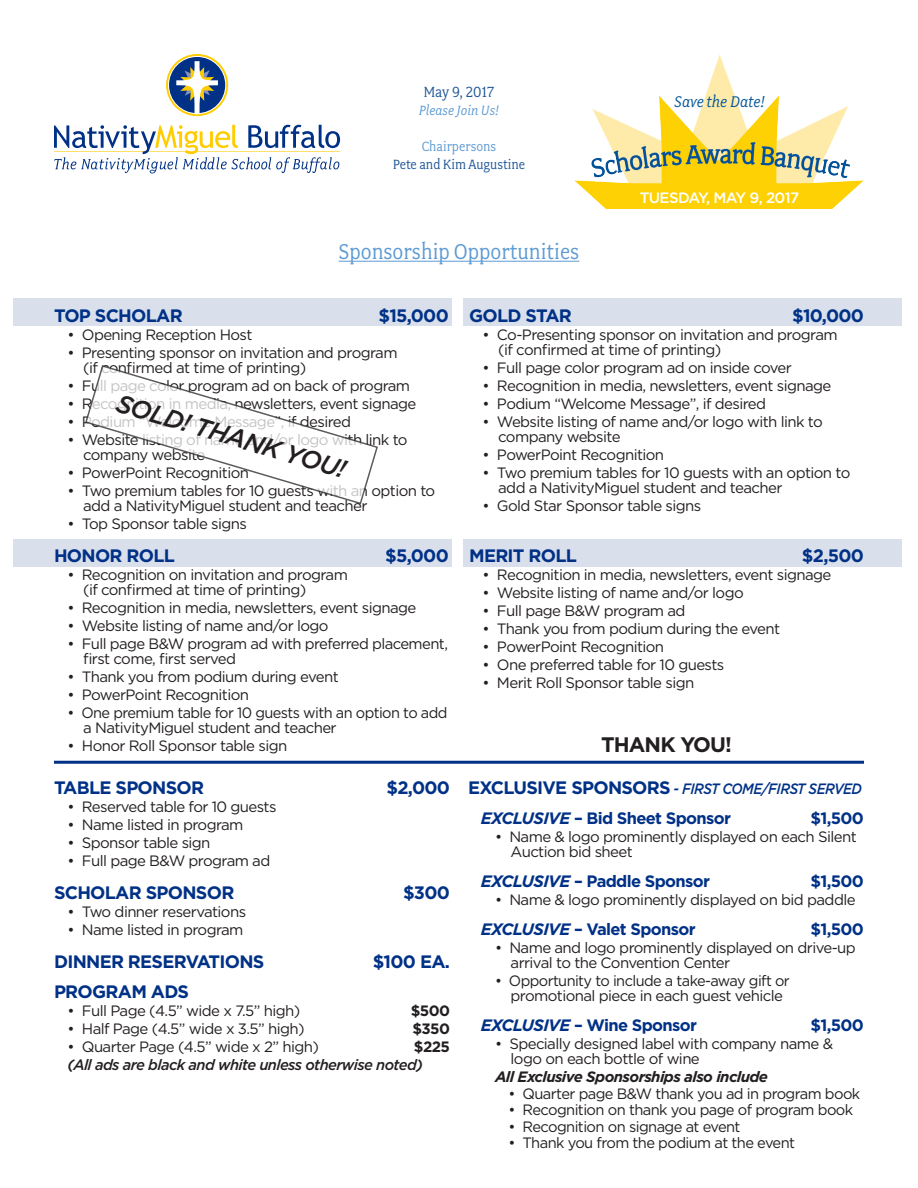
<style>
.page{position:relative;width:918px;height:1188px;background:#fff}
.page>*{position:absolute;margin:0;border:0;box-sizing:border-box;transform-origin:0 0}
.t1{font:italic 500 25.5px "Gotham";color:#231f20}
.t2{font:24px "Fairplex Narrow";color:#5c9ad3}
.t3{font:700 21px "Gotham";letter-spacing:-.04em;color:#231f20}
.t4{font:700 18px "Gotham";letter-spacing:-.04em;color:#003186}
.t5{font:italic 17.4px "Fairplex Narrow";color:#015598}
.t6{font:700 16.5px "Gotham";letter-spacing:-.04em;color:#003186}
.t7{font:16.5px "Fairplex Narrow";letter-spacing:-.01em;color:#1e5598}
.t8{font:15px "Gotham";letter-spacing:-.04em;color:#231f20}
.t9{font:italic 500 15px "Gotham";letter-spacing:-.04em;color:#231f20}
.t10{font:italic 500 15px "Gotham";letter-spacing:-.04em;color:#003186;scale:.9 1}
.t11{font:italic 700 15px "Gotham";letter-spacing:-.04em;color:#231f20}
.t12{font:15px "Fairplex Narrow";color:#1e5598}
.t13{font:500 15px "Gotham";letter-spacing:-.04em;color:#fff}
.t14{font:italic 15px "Fairplex Narrow";color:#5c9ad3}
.t15{font:15px "Fairplex Narrow";color:#5c9ad3}
.t16{font:700 15px "Gotham";letter-spacing:-.04em;color:#231f20}
.s1{font-weight:700;font-style:normal;font-size:18px}
.s2{font-style:italic}
</style>
<div class="page">
<div style="left:14px;top:299px;width:438px;height:27px;background:#d9e0ec"></div>
<hr style="left:339px;top:261px;width:240px;height:1px;background:#5c9ad3">
<svg style="left:54px;top:125px;width:286px;height:48px"></svg>
<svg style="left:166px;top:54px;width:62px;height:62px"></svg>
<img style="left:575px;top:55px;width:289px;height:154px">
<div style="left:14px;top:539px;width:438px;height:28px;background:#d9e0ec"></div>
<div style="left:464px;top:299px;width:438px;height:27px;background:#d9e0ec"></div>
<div style="left:464px;top:539px;width:438px;height:28px;background:#d9e0ec"></div>
<svg style="left:85px;top:365px;width:293px;height:140px"></svg>
<hr style="left:54px;top:761px;width:810px;height:3px;background:#003186">
<p class="t7" style="left:424px;top:82px;width:72px">May 9, 2017</p>
<p class="t14" style="left:419px;top:102px;width:82px">Please Join Us!</p>
<p class="t15" style="left:422px;top:138px;width:76px">Chairpersons</p>
<p class="t12" style="left:393px;top:156px;width:134px">Pete and Kim Augustine</p>
<p class="t2" style="left:339px;top:238px;width:242px">Sponsorship Opportunities</p>
<p class="t5" style="left:674px;top:92px;width:92px">Save the Date!</p>
<p class="t13" style="left:640px;top:188px;width:161px">TUESDAY, MAY 9, 2017</p>
<p class="t4" style="left:54px;top:305px;width:130px">TOP SCHOLAR</p>
<p class="t4" style="left:378px;top:305px;width:72px">$15,000</p>
<p class="t8" style="left:68px;top:326px;width:186px">• Opening Reception Host</p>
<p class="t8" style="left:68px;top:344px;width:332px">• Presenting sponsor on invitation and program</p>
<p class="t8" style="left:83px;top:359px;width:225px">(if confirmed at time of printing)</p>
<p class="t8" style="left:68px;top:377px;width:344px">• Full page color program ad on back of program</p>
<p class="t8" style="left:68px;top:395px;width:350px">• Recognition in media, newsletters, event signage</p>
<p class="t8" style="left:68px;top:413px;width:285px">• Podium “Welcome Message”, if desired</p>
<p class="t8" style="left:68px;top:431px;width:342px">• Website listing of name and/or logo with link to</p>
<p class="t8" style="left:83px;top:446px;width:124px">company website</p>
<p class="t8" style="left:68px;top:464px;width:183px">• PowerPoint Recognition</p>
<p class="t8" style="left:68px;top:482px;width:369px">• Two premium tables for 10 guests with an option to</p>
<p class="t8" style="left:83px;top:497px;width:286px">add a NativityMiguel student and teacher</p>
<p class="t8" style="left:68px;top:515px;width:181px">• Top Sponsor table signs</p>
<p class="t4" style="left:54px;top:545px;width:123px">HONOR ROLL</p>
<p class="t4" style="left:385px;top:545px;width:65px">$5,000</p>
<p class="t8" style="left:68px;top:566px;width:282px">• Recognition on invitation and program</p>
<p class="t8" style="left:83px;top:581px;width:225px">(if confirmed at time of printing)</p>
<p class="t8" style="left:68px;top:599px;width:350px">• Recognition in media, newsletters, event signage</p>
<p class="t8" style="left:68px;top:617px;width:263px">• Website listing of name and/or logo</p>
<p class="t8" style="left:68px;top:635px;width:382px">• Full page B&amp;W program ad with preferred placement,</p>
<p class="t8" style="left:83px;top:650px;width:155px">first come, first served</p>
<p class="t8" style="left:68px;top:668px;width:273px">• Thank you from podium during event</p>
<p class="t8" style="left:68px;top:686px;width:183px">• PowerPoint Recognition</p>
<p class="t8" style="left:68px;top:704px;width:382px">• One premium table for 10 guests with an option to add</p>
<p class="t8" style="left:83px;top:719px;width:255px">a NativityMiguel student and teacher</p>
<p class="t8" style="left:68px;top:737px;width:221px">• Honor Roll Sponsor table sign</p>
<p class="t1" style="left:122px;top:386px;width:240px;rotate:17deg">SOLD! THANK YOU!</p>
<p class="t4" style="left:54px;top:777px;width:152px">TABLE SPONSOR</p>
<p class="t4" style="left:387px;top:777px;width:65px">$2,000</p>
<p class="t8" style="left:68px;top:798px;width:211px">• Reserved table for 10 guests</p>
<p class="t8" style="left:68px;top:816px;width:178px">• Name listed in program</p>
<p class="t8" style="left:68px;top:834px;width:145px">• Sponsor table sign</p>
<p class="t8" style="left:68px;top:852px;width:204px">• Full page B&amp;W program ad</p>
<p class="t4" style="left:54px;top:882px;width:182px">SCHOLAR SPONSOR</p>
<p class="t4" style="left:403px;top:882px;width:48px">$300</p>
<p class="t8" style="left:68px;top:903px;width:180px">• Two dinner reservations</p>
<p class="t8" style="left:68px;top:921px;width:178px">• Name listed in program</p>
<p class="t4" style="left:54px;top:951px;width:212px">DINNER RESERVATIONS</p>
<p class="t4" style="left:373px;top:951px;width:79px">$100 EA.</p>
<p class="t4" style="left:54px;top:981px;width:137px">PROGRAM ADS</p>
<p class="t8" style="left:68px;top:1002px;width:234px">• Full Page (4.5” wide x 7.5” high)</p>
<p class="t16" style="left:411px;top:1002px;width:41px">$500</p>
<p class="t8" style="left:68px;top:1020px;width:239px">• Half Page (4.5” wide x 3.5” high)</p>
<p class="t16" style="left:412px;top:1020px;width:39px">$350</p>
<p class="t8" style="left:68px;top:1038px;width:253px">• Quarter Page (4.5” wide x 2” high)</p>
<p class="t16" style="left:414px;top:1038px;width:38px">$225</p>
<p class="t9" style="left:68px;top:1056px;width:357px">(All ads are black and white unless otherwise noted)</p>
<p class="t4" style="left:469px;top:305px;width:104px">GOLD STAR</p>
<p class="t4" style="left:792px;top:305px;width:73px">$10,000</p>
<p class="t8" style="left:483px;top:326px;width:357px">• Co-Presenting sponsor on invitation and program</p>
<p class="t8" style="left:498px;top:341px;width:225px">(if confirmed at time of printing)</p>
<p class="t8" style="left:483px;top:359px;width:311px">• Full page color program ad on inside cover</p>
<p class="t8" style="left:483px;top:377px;width:350px">• Recognition in media, newsletters, event signage</p>
<p class="t8" style="left:483px;top:395px;width:285px">• Podium “Welcome Message”, if desired</p>
<p class="t8" style="left:483px;top:413px;width:342px">• Website listing of name and/or logo with link to</p>
<p class="t8" style="left:498px;top:428px;width:124px">company website</p>
<p class="t8" style="left:483px;top:446px;width:183px">• PowerPoint Recognition</p>
<p class="t8" style="left:483px;top:464px;width:369px">• Two premium tables for 10 guests with an option to</p>
<p class="t8" style="left:498px;top:479px;width:286px">add a NativityMiguel student and teacher</p>
<p class="t8" style="left:483px;top:497px;width:220px">• Gold Star Sponsor table signs</p>
<p class="t4" style="left:469px;top:545px;width:109px">MERIT ROLL</p>
<p class="t4" style="left:802px;top:545px;width:64px">$2,500</p>
<p class="t8" style="left:483px;top:566px;width:350px">• Recognition in media, newsletters, event signage</p>
<p class="t8" style="left:483px;top:584px;width:263px">• Website listing of name and/or logo</p>
<p class="t8" style="left:483px;top:602px;width:204px">• Full page B&amp;W program ad</p>
<p class="t8" style="left:483px;top:620px;width:299px">• Thank you from podium during the event</p>
<p class="t8" style="left:483px;top:638px;width:183px">• PowerPoint Recognition</p>
<p class="t8" style="left:483px;top:656px;width:243px">• One preferred table for 10 guests</p>
<p class="t8" style="left:483px;top:674px;width:213px">• Merit Roll Sponsor table sign</p>
<p class="t3" style="left:601px;top:732px;width:133px">THANK YOU!</p>
<p class="t10" style="left:468px;top:780px;width:439px"><span class="s1">EXCLUSIVE SPONSORS</span> - FIRST COME/FIRST SERVED</p>
<p class="t6" style="left:481px;top:809px;width:252px"><span class="s2">EXCLUSIVE</span> – Bid Sheet Sponsor</p>
<p class="t6" style="left:810px;top:809px;width:55px">$1,500</p>
<p class="t8" style="left:495px;top:828px;width:363px">• Name &amp; logo prominently displayed on each Silent</p>
<p class="t8" style="left:511px;top:843px;width:124px">Auction bid sheet</p>
<p class="t6" style="left:481px;top:872px;width:231px"><span class="s2">EXCLUSIVE</span> – Paddle Sponsor</p>
<p class="t6" style="left:810px;top:872px;width:55px">$1,500</p>
<p class="t8" style="left:495px;top:891px;width:362px">• Name &amp; logo prominently displayed on bid paddle</p>
<p class="t6" style="left:481px;top:920px;width:216px"><span class="s2">EXCLUSIVE</span> – Valet Sponsor</p>
<p class="t6" style="left:810px;top:920px;width:55px">$1,500</p>
<p class="t8" style="left:495px;top:939px;width:362px">• Name and logo prominently displayed on drive-up</p>
<p class="t8" style="left:511px;top:954px;width:221px">arrival to the Convention Center</p>
<p class="t8" style="left:495px;top:972px;width:296px">• Opportunity to include a take-away gift or</p>
<p class="t8" style="left:511px;top:987px;width:274px">promotional piece in each guest vehicle</p>
<p class="t6" style="left:481px;top:1016px;width:218px"><span class="s2">EXCLUSIVE</span> – Wine Sponsor</p>
<p class="t6" style="left:810px;top:1016px;width:55px">$1,500</p>
<p class="t8" style="left:495px;top:1035px;width:340px">• Specially designed label with company name &amp;</p>
<p class="t8" style="left:511px;top:1050px;width:191px">logo on each bottle of wine</p>
<p class="t11" style="left:495px;top:1068px;width:275px">All Exclusive Sponsorships also include</p>
<p class="t8" style="left:508px;top:1085px;width:353px">• Quarter page B&amp;W thank you ad in program book</p>
<p class="t8" style="left:508px;top:1101px;width:346px">• Recognition on thank you page of program book</p>
<p class="t8" style="left:508px;top:1118px;width:234px">• Recognition on signage at event</p>
<p class="t8" style="left:508px;top:1134px;width:288px">• Thank you from the podium at the event</p>
</div>
